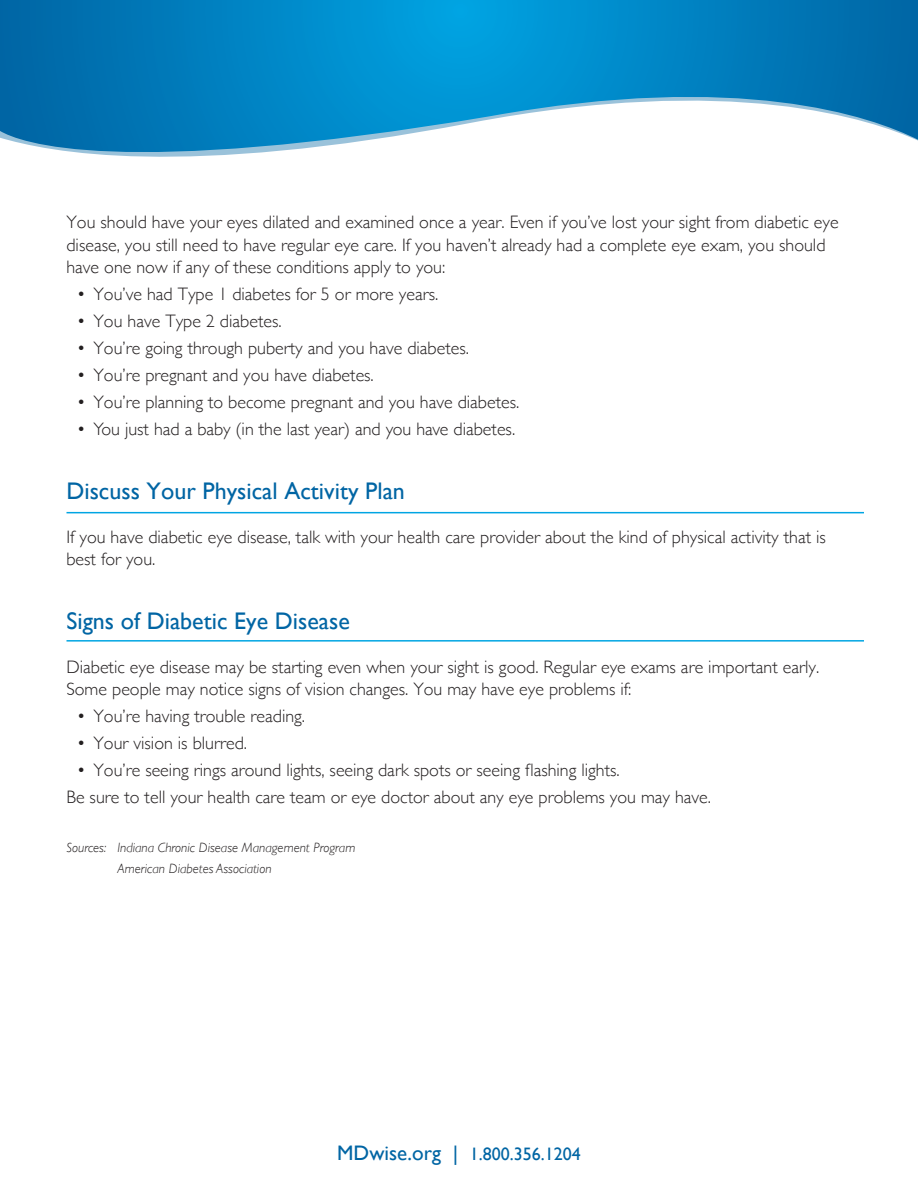
<style>
.page{position:relative;width:918px;height:1188px;background:#fff}
.page>*{position:absolute;margin:0;border:0;box-sizing:border-box;transform-origin:0 0}
.t1{font:24px "Gill Sans";color:#0065a4}
.t2{font:300 18px/22.5px "Gill Sans";color:#231f20}
.t3{font:18px "Gill Sans";color:#0065a4}
.t4{font:italic 300 13.5px "Gill Sans";color:#231f20}
.s1{font-size:21px}
</style>
<div class="page">
<hr style="left:67px;top:512px;width:797px;height:1px;background:#00a5e3">
<hr style="left:67px;top:640px;width:797px;height:2px;background:#00a5e3">
<svg style="left:0;top:0;width:918px;height:157px"></svg>
<p class="t2" style="left:66px;top:210px;width:774px">You should have your eyes dilated and examined once a year. Even if you’ve lost your sight from diabetic eye disease, you still need to have regular eye care. If you haven’t already had a complete eye exam, you should have one now if any of these conditions apply to you:</p>
<p class="t2" style="left:77px;top:282px;width:363px">• You’ve had Type 1 diabetes for 5 or more years.</p>
<p class="t2" style="left:77px;top:309px;width:206px">• You have Type 2 diabetes.</p>
<p class="t2" style="left:77px;top:336px;width:394px">• You’re going through puberty and you have diabetes.</p>
<p class="t2" style="left:77px;top:363px;width:298px">• You’re pregnant and you have diabetes.</p>
<p class="t2" style="left:77px;top:390px;width:444px">• You’re planning to become pregnant and you have diabetes.</p>
<p class="t2" style="left:77px;top:417px;width:440px">• You just had a baby (in the last year) and you have diabetes.</p>
<p class="t1" style="left:66px;top:477px;width:340px">Discuss Your Physical Activity Plan</p>
<p class="t2" style="left:66px;top:525px;width:761px">If you have diabetic eye disease, talk with your health care provider about the kind of physical activity that is best for you.</p>
<p class="t1" style="left:66px;top:607px;width:285px">Signs of Diabetic Eye Disease</p>
<p class="t2" style="left:66px;top:655px;width:754px">Diabetic eye disease may be starting even when your sight is good. Regular eye exams are important early.<br>Some people may notice signs of vision changes. You may have eye problems if:</p>
<p class="t2" style="left:77px;top:704px;width:230px">• You’re having trouble reading.</p>
<p class="t2" style="left:77px;top:731px;width:172px">• Your vision is blurred.</p>
<p class="t2" style="left:77px;top:758px;width:544px">• You’re seeing rings around lights, seeing dark spots or seeing flashing lights.</p>
<p class="t2" style="left:66px;top:785px;width:646px">Be sure to tell your health care team or eye doctor about any eye problems you may have.</p>
<p class="t4" style="left:67px;top:840px;width:290px">Sources: Indiana Chronic Disease Management Program</p>
<p class="t4" style="left:118px;top:861px;width:156px">American Diabetes Association</p>
<p class="t3" style="left:337px;top:1144px;width:245px"><span class="s1">MDwise.org |</span> 1.800.356.1204</p>
</div>
